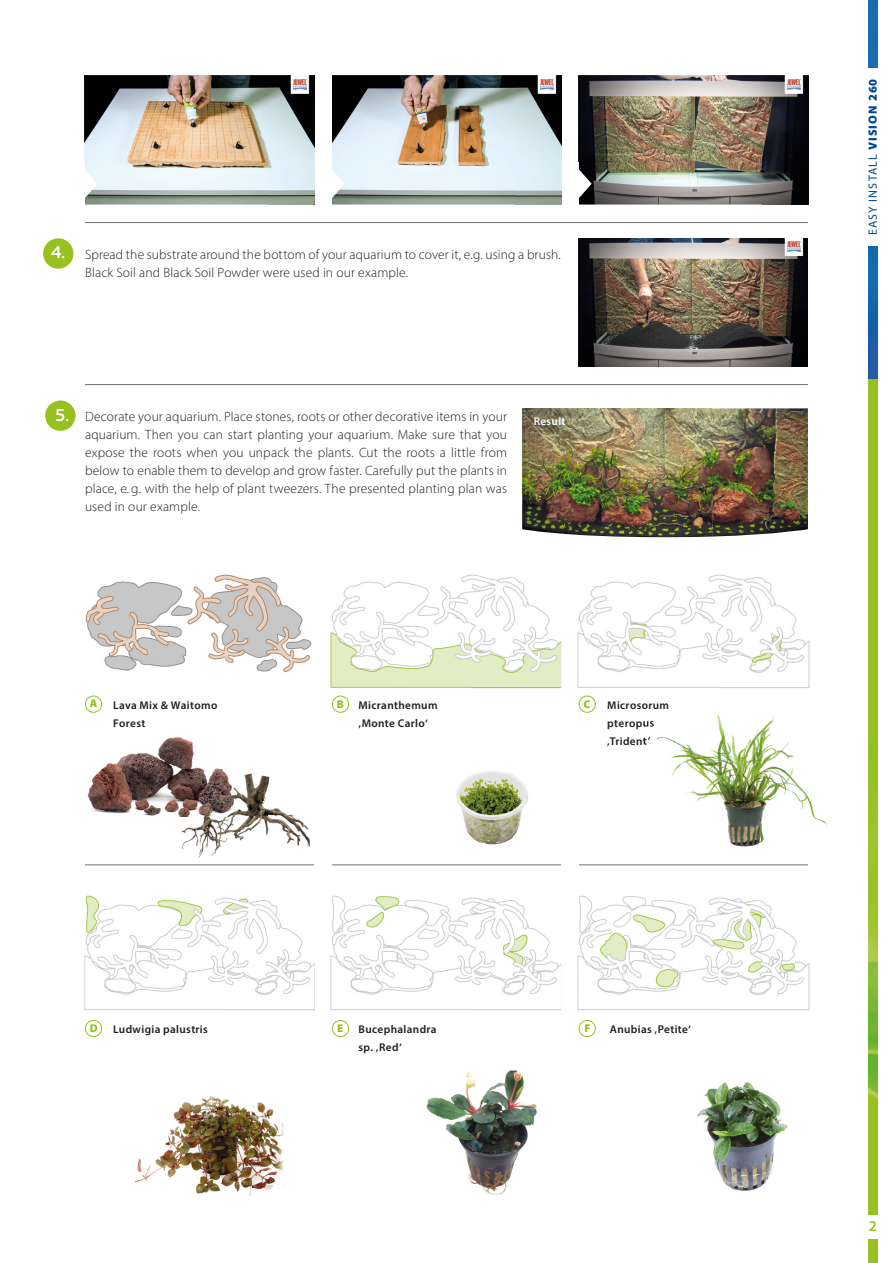
<style>
.page{position:relative;width:893px;height:1263px;background:#fff}
.page>*{position:absolute;margin:0;border:0;box-sizing:border-box;transform-origin:0 0}
.t1{font:500 18px "PF Square Sans Pro";color:#fff}
.t2{font:600 15px "Myriad Pro";color:#96c11f}
.t3{font:300 13.5px/18px "Myriad Pro";letter-spacing:.01em;color:#1d1d1b;text-align:justify}
.t4{font:12px "Myriad Pro";letter-spacing:.095em;color:#004695}
.t5{font:600 11.25px/18px "Myriad Pro";letter-spacing:.03em;color:#1d1d1b}
.t6{font:900 11.25px "Myriad Pro";color:#96c11f}
.t7{font:600 11.25px "Myriad Pro";letter-spacing:.03em;color:#fff}
.s1{font-weight:900}
</style>
<div class="page">
<img style="left:869px;top:0;width:8px;height:1263px">
<div style="left:858px;top:68px;width:30px;height:178px;background:#fff"></div>
<div style="left:857px;top:1215px;width:36px;height:24px;background:#fff"></div>
<img style="left:85px;top:574px;width:227px;height:129px">
<img style="left:84px;top:895px;width:231px;height:130px">
<img style="left:330px;top:574px;width:232px;height:128px">
<img style="left:330px;top:895px;width:231px;height:130px">
<img style="left:577px;top:574px;width:233px;height:129px">
<img style="left:577px;top:895px;width:233px;height:130px">
<img style="left:697px;top:1082px;width:91px;height:109px">
<img style="left:426px;top:1070px;width:111px;height:125px">
<img style="left:189px;top:741px;width:34px;height:29px">
<img style="left:97px;top:737px;width:92px;height:37px">
<img style="left:87px;top:774px;width:89px;height:42px">
<div style="left:45px;top:400px;width:31px;height:31px;background:#96c11f;border-radius:50%"></div>
<div style="left:85px;top:696px;width:17px;height:17px;border:1px solid #96c11f;border-radius:50%"></div>
<div style="left:85px;top:1020px;width:17px;height:17px;border:1px solid #96c11f;border-radius:50%"></div>
<div style="left:332px;top:696px;width:17px;height:17px;border:1px solid #96c11f;border-radius:50%"></div>
<div style="left:332px;top:1020px;width:17px;height:17px;border:1px solid #96c11f;border-radius:50%"></div>
<div style="left:579px;top:696px;width:17px;height:17px;border:1px solid #96c11f;border-radius:50%"></div>
<div style="left:579px;top:1020px;width:17px;height:17px;border:1px solid #96c11f;border-radius:50%"></div>
<hr style="left:85px;top:864px;width:229px;height:1px;background:#70706f">
<hr style="left:332px;top:864px;width:229px;height:1px;background:#70706f">
<hr style="left:579px;top:864px;width:229px;height:1px;background:#70706f">
<img style="left:579px;top:238px;width:229px;height:129px">
<div style="left:43px;top:238px;width:30px;height:31px;background:#96c11f;border-radius:50%"></div>
<img style="left:332px;top:76px;width:229px;height:129px">
<img style="left:85px;top:76px;width:229px;height:129px">
<img style="left:579px;top:76px;width:229px;height:129px">
<hr style="left:85px;top:222px;width:723px;height:1px;background:#70706f">
<hr style="left:85px;top:384px;width:723px;height:1px;background:#70706f">
<img style="left:136px;top:1096px;width:148px;height:100px">
<img style="left:456px;top:771px;width:72px;height:74px">
<img style="left:657px;top:715px;width:170px;height:132px">
<svg style="left:645px;top:721px;width:9px;height:6px"></svg>
<svg style="left:645px;top:737px;width:5px;height:8px"></svg>
<img style="left:522px;top:408px;width:286px;height:129px">
<img style="left:240px;top:773px;width:54px;height:43px">
<img style="left:179px;top:816px;width:132px;height:42px">
<img style="left:176px;top:770px;width:64px;height:46px">
<h1 class="t1" style="left:51px;top:242px;width:16px">4.</h1>
<p class="t3" style="left:85px;top:245px;width:477px">Spread the substrate around the bottom of your aquarium to cover it, e.g. using a brush.<br>Black Soil and Black Soil Powder were used in our example.</p>
<h1 class="t1" style="left:55px;top:405px;width:16px">5.</h1>
<p class="t3" style="left:85px;top:407px;width:424px">Decorate your aquarium. Place stones, roots or other decorative items in your aquarium. Then you can start planting your aquarium. Make sure that you expose the roots when you unpack the plants. Cut the roots a little from below to enable them to develop and grow faster. Carefully put the plants in place, e. g. with the help of plant tweezers. The presented planting plan was used in our example.</p>
<p class="t7" style="left:534px;top:414px;width:33px">Result</p>
<p class="t6" style="left:90px;top:696px;width:9px">A</p>
<p class="t5" style="left:113px;top:695px;width:106px">Lava Mix &amp; Waitomo<br>Forest</p>
<p class="t6" style="left:337px;top:697px;width:9px">B</p>
<p class="t5" style="left:359px;top:695px;width:80px">Micranthemum ‚Monte Carlo‘</p>
<p class="t6" style="left:583px;top:697px;width:8px">C</p>
<p class="t5" style="left:607px;top:695px;width:63px">Microsorum pteropus ‚Trident‘</p>
<p class="t6" style="left:90px;top:1020px;width:9px">D</p>
<p class="t5" style="left:113px;top:1019px;width:96px">Ludwigia palustris</p>
<p class="t6" style="left:337px;top:1020px;width:8px">E</p>
<p class="t5" style="left:359px;top:1019px;width:80px">Bucephalandra sp. ‚Red‘</p>
<p class="t6" style="left:584px;top:1020px;width:8px">F</p>
<p class="t5" style="left:610px;top:1019px;width:83px">Anubias ‚Petite‘</p>
<p class="t4" style="left:865px;top:235px;width:158px;rotate:-90deg">EASY INSTALL <span class="s1">VISION 260</span></p>
<p class="t2" style="left:869px;top:1216px;width:10px">2</p>
</div>
